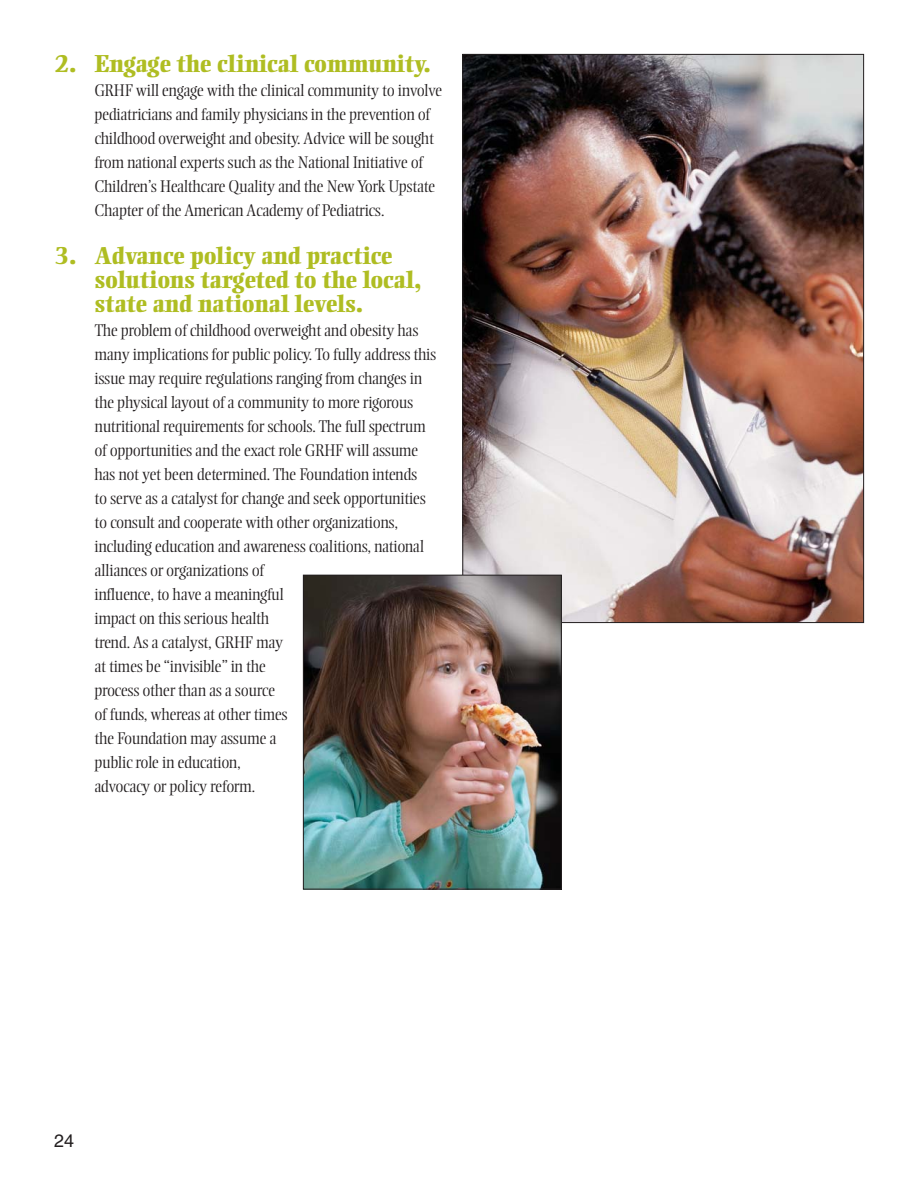
<style>
.page{position:relative;width:918px;height:1188px;background:#fff}
.page>*{position:absolute;margin:0;border:0;box-sizing:border-box;transform-origin:0 0}
.t1{font:800 24px/24px "Ellington";letter-spacing:-.015em;color:#afbd22}
.t2{font:18px "Helvetica";color:#231f20}
.t3{font:300 16.5px/24px "Ellington";letter-spacing:-.01em;color:#231f20}
</style>
<div class="page">
<img style="left:464px;top:56px;width:398px;height:565px">
<img style="left:305px;top:577px;width:255px;height:311px">
<div style="left:303px;top:575px;width:259px;height:315px;border:1px solid #231f20"></div>
<h1 class="t1" style="left:54px;top:53px;width:378px">2. Engage the clinical community.</h1>
<p class="t3" style="left:94px;top:79px;width:349px">GRHF will engage with the clinical community to involve pediatricians and family physicians in the prevention of childhood overweight and obesity. Advice will be sought from national experts such as the National Initiative of Children’s Healthcare Quality and the New York Upstate Chapter of the American Academy of Pediatrics.</p>
<h1 class="t1" style="left:94px;top:245px;width:329px;text-indent:-40px">3. Advance policy and practice solutions targeted to the local, state and national levels.</h1>
<p class="t3" style="left:94px;top:319px;width:343px">The problem of childhood overweight and obesity has many implications for public policy. To fully address this issue may require regulations ranging from changes in the physical layout of a community to more rigorous nutritional requirements for schools. The full spectrum of opportunities and the exact role GRHF will assume has not yet been determined. The Foundation intends<br>to serve as a catalyst for change and seek opportunities to consult and cooperate with other organizations, including education and awareness coalitions, national alliances or organizations of<br>influence, to have a meaningful<br>impact on this serious health<br>trend. As a catalyst, GRHF may<br>at times be “invisible” in the<br>process other than as a source<br>of funds, whereas at other times<br>the Foundation may assume a<br>public role in education,<br>advocacy or policy reform.</p>
<p class="t2" style="left:54px;top:1134px;width:22px">24</p>
</div>
